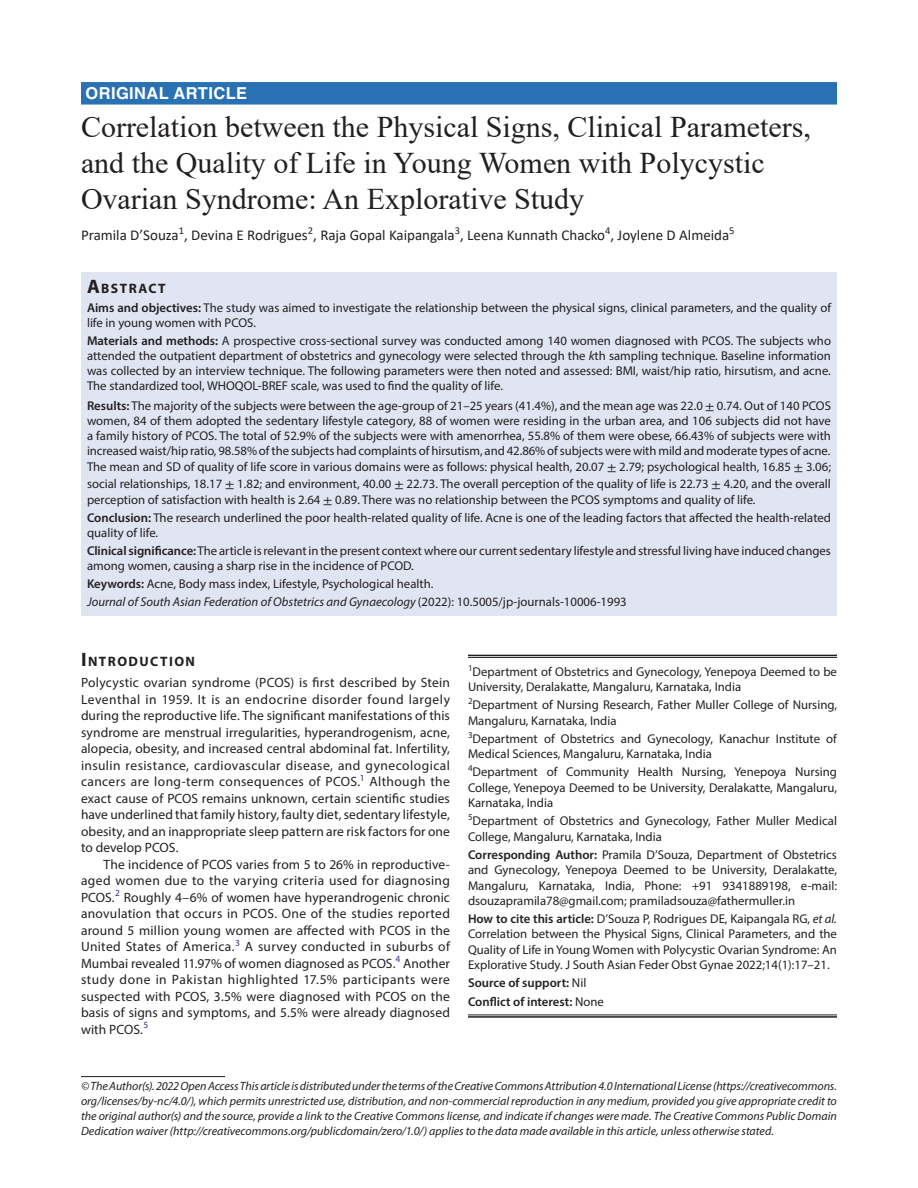
<style>
.page{position:relative;width:918px;height:1188px;background:#fff}
.page>*{position:absolute;margin:0;border:0;box-sizing:border-box;transform-origin:0 0}
.t1{font:30px/36px "Times New Roman";color:#231f20}
.ArticleType{font:700 16.5px "Helvetica LT Std";letter-spacing:.025em;color:#fff}
.AuthorName{font:15px "Calibri";color:#231f20}
.Head-1-first{font:700 13.65px "Myriad Pro";letter-spacing:.105em;color:#231f20}
.AbstractTitle{font:700 13.65px "Myriad Pro";letter-spacing:.105em;color:#231f20}
.Para-NoIndent{font:13.5px/16.5px "Myriad Pro";letter-spacing:.005em;color:#231f20;text-align:justify}
.Para-Indent{font:13.5px/16.5px "Myriad Pro";letter-spacing:.005em;color:#231f20;text-align:justify}
.Abstract-Para-first{font:12.75px/15px "Myriad Pro";color:#231f20}
.Affiliation{font:12.75px/15.3px "Myriad Pro";color:#231f20}
.How_to_Cite{font:12.75px/15.3px "Myriad Pro";color:#231f20;text-align:justify}
.Corresponding_Author{font:12.75px/15.3px "Myriad Pro";color:#231f20;text-align:justify}
.Affiliation-first{font:12.75px/15.3px "Myriad Pro";color:#231f20}
.JT_DOI{font:italic 12.75px "Myriad Pro";color:#231f20}
.Keywords{font:12.75px "Myriad Pro";color:#231f20}
.COI{font:600 12.75px "Myriad Pro";color:#231f20}
.Source{font:600 12.75px "Myriad Pro";color:#231f20}
.FootNote{font:italic 12px/15px "Myriad Pro";color:#231f20;text-align:justify}
.s1{font-size:19.5px}
.s2{font-weight:600}
.s3{font-style:italic}
.s4{font-family:"STIX General";font-size:13.5px}
.s5{font-style:normal}
.s6{font-weight:400}
</style>
<div class="page">
<div style="left:81px;top:82px;width:756px;height:23px;background:#2971b2"></div>
<div style="left:81px;top:272px;width:756px;height:26px;background:#dfe5f2"></div>
<div style="left:81px;top:297px;width:756px;height:39px;background:#dfe5f2"></div>
<div style="left:81px;top:330px;width:756px;height:69px;background:#dfe5f2"></div>
<div style="left:81px;top:394px;width:756px;height:120px;background:#dfe5f2"></div>
<div style="left:81px;top:507px;width:756px;height:39px;background:#dfe5f2"></div>
<div style="left:81px;top:540px;width:756px;height:39px;background:#dfe5f2"></div>
<div style="left:81px;top:573px;width:756px;height:24px;background:#dfe5f2"></div>
<div style="left:81px;top:591px;width:756px;height:24px;background:#dfe5f2"></div>
<hr style="left:81px;top:1076px;width:144px;height:1px;background:#231f20">
<hr style="left:468px;top:655px;width:369px;height:1px;background:#231f20">
<hr style="left:468px;top:657px;width:369px;height:1px;background:#231f20">
<hr style="left:468px;top:1015px;width:369px;height:1px;background:#231f20">
<hr style="left:468px;top:1016px;width:369px;height:2px;background:#231f20">
<p class="ArticleType" style="left:86px;top:83px;width:163px">ORIGINAL ARTICLE</p>
<p class="t1" style="left:81px;top:108px;width:731px">Correlation between the Physical Signs, Clinical Parameters, and the Quality of Life in Young Women with Polycystic<br>Ovarian Syndrome: An Explorative Study</p>
<p class="AuthorName" style="left:81px;top:225px;width:655px">Pramila D’Souza<sup>1</sup>, Devina E Rodrigues<sup>2</sup>, Raja Gopal Kaipangala<sup>3</sup>, Leena Kunnath Chacko<sup>4</sup>, Joylene D Almeida<sup>5</sup></p>
<p class="AbstractTitle" style="left:87px;top:279px;width:80px"><span class="s1">A</span>BSTRACT</p>
<p class="Abstract-Para-first" style="left:87px;top:300px;width:746px"><span class="s2">Aims and objectives:</span> The study was aimed to investigate the relationship between the physical signs, clinical parameters, and the quality of life in young women with PCOS.</p>
<p class="Abstract-Para-first" style="left:87px;top:333px;width:746px;text-align:justify"><span class="s2">Materials and methods:</span> A prospective cross-sectional survey was conducted among 140 women diagnosed with PCOS. The subjects who attended the outpatient department of obstetrics and gynecology were selected through the <span class="s3">k</span>th sampling technique. Baseline information was collected by an interview technique. The following parameters were then noted and assessed: BMI, waist/hip ratio, hirsutism, and acne.<br>The standardized tool, WHOQOL-BREF scale, was used to find the quality of life.</p>
<p class="Abstract-Para-first" style="left:87px;top:398px;width:746px;text-align:justify"><span class="s2">Results:</span> The majority of the subjects were between the age-group of 21–25 years (41.4%), and the mean age was 22.0 <span class="s4">±</span> 0.74. Out of 140 PCOS women, 84 of them adopted the sedentary lifestyle category, 88 of women were residing in the urban area, and 106 subjects did not have a family history of PCOS. The total of 52.9% of the subjects were with amenorrhea, 55.8% of them were obese, 66.43% of subjects were with increased waist/hip ratio, 98.58% of the subjects had complaints of hirsutism, and 42.86% of subjects were with mild and moderate types of acne.</p>
<p class="Abstract-Para-first" style="left:87px;top:459px;width:746px;line-height:16.5px;text-align:justify">The mean and SD of quality of life score in various domains were as follows: physical health, 20.07 <span class="s4">±</span> 2.79; psychological health, 16.85 <span class="s4">±</span> 3.06; social relationships, 18.17 <span class="s4">±</span> 1.82; and environment, 40.00 <span class="s4">±</span> 22.73. The overall perception of the quality of life is 22.73 <span class="s4">±</span> 4.20, and the overall perception of satisfaction with health is 2.64 <span class="s4">±</span> 0.89. There was no relationship between the PCOS symptoms and quality of life.</p>
<p class="Abstract-Para-first" style="left:87px;top:510px;width:746px"><span class="s2">Conclusion:</span> The research underlined the poor health-related quality of life. Acne is one of the leading factors that affected the health-related quality of life.</p>
<p class="Abstract-Para-first" style="left:87px;top:543px;width:745px"><span class="s2">Clinical significance:</span> The article is relevant in the present context where our current sedentary lifestyle and stressful living have induced changes among women, causing a sharp rise in the incidence of PCOD.</p>
<p class="Keywords" style="left:87px;top:576px;width:348px"><span class="s2">Keywords:</span> Acne, Body mass index, Lifestyle, Psychological health.</p>
<p class="JT_DOI" style="left:87px;top:594px;width:541px">Journal of South Asian Federation of Obstetrics and Gynaecology <span class="s5">(2022): 10.5005/jp-journals-10006-1993</span></p>
<p class="Head-1-first" style="left:81px;top:653px;width:116px"><span class="s1">I</span>NTRODUCTION</p>
<p class="Para-NoIndent" style="left:81px;top:674px;width:371px">Polycystic ovarian syndrome (PCOS) is first described by Stein Leventhal in 1959. It is an endocrine disorder found largely during the reproductive life. The significant manifestations of this syndrome are menstrual irregularities, hyperandrogenism, acne, alopecia, obesity, and increased central abdominal fat. Infertility, insulin resistance, cardiovascular disease, and gynecological cancers are long-term consequences of PCOS.<sup>1</sup> Although the exact cause of PCOS remains unknown, certain scientific studies have underlined that family history, faulty diet, sedentary lifestyle, obesity, and an inappropriate sleep pattern are risk factors for one to develop PCOS.</p>
<p class="Para-Indent" style="left:81px;top:856px;width:371px;text-indent:22px">The incidence of PCOS varies from 5 to 26% in reproductive&shy;aged women due to the varying criteria used for diagnosing PCOS.<sup>2</sup> Roughly 4–6% of women have hyperandrogenic chronic anovulation that occurs in PCOS. One of the studies reported around 5 million young women are affected with PCOS in the United States of America.<sup>3</sup> A survey conducted in suburbs of Mumbai revealed 11.97% of women diagnosed as PCOS.<sup>4</sup> Another study done in Pakistan highlighted 17.5% participants were suspected with PCOS, 3.5% were diagnosed with PCOS on the basis of signs and symptoms, and 5.5% were already diagnosed with PCOS.<sup>5</sup></p>
<p class="Affiliation-first" style="left:468px;top:664px;width:371px"><sup>1</sup>Department of Obstetrics and Gynecology, Yenepoya Deemed to be<br>University, Deralakatte, Mangaluru, Karnataka, India</p>
<p class="Affiliation" style="left:468px;top:697px;width:371px"><sup>2</sup>Department of Nursing Research, Father Muller College of Nursing,<br>Mangaluru, Karnataka, India</p>
<p class="Affiliation" style="left:468px;top:731px;width:371px"><sup>3</sup>Department of Obstetrics and Gynecology, Kanachur Institute of<br>Medical Sciences, Mangaluru, Karnataka, India</p>
<p class="Affiliation" style="left:468px;top:764px;width:371px;text-align:justify"><sup>4</sup>Department of Community Health Nursing, Yenepoya Nursing College, Yenepoya Deemed to be University, Deralakatte, Mangaluru, Karnataka, India</p>
<p class="Affiliation" style="left:468px;top:813px;width:371px"><sup>5</sup>Department of Obstetrics and Gynecology, Father Muller Medical<br>College, Mangaluru, Karnataka, India</p>
<p class="Corresponding_Author" style="left:468px;top:847px;width:371px"><span class="s2">Corresponding Author:</span> Pramila D’Souza, Department of Obstetrics and Gynecology, Yenepoya Deemed to be University, Deralakatte, Mangaluru, Karnataka, India, Phone: +91 9341889198, e-mail: dsouzapramila78@gmail.com; pramiladsouza@fathermuller.in</p>
<p class="How_to_Cite" style="left:468px;top:911px;width:371px"><span class="s2">How to cite this article:</span> D’Souza P, Rodrigues DE, Kaipangala RG, <span class="s3">et al.<br></span>Correlation between the Physical Signs, Clinical Parameters, and the Quality of Life in Young Women with Polycystic Ovarian Syndrome: An Explorative Study. J South Asian Feder Obst Gynae 2022;14(1):17–21.</p>
<p class="Source" style="left:468px;top:975px;width:120px">Source of support: <span class="s6">Nil</span></p>
<p class="COI" style="left:468px;top:993px;width:137px">Conflict of interest: <span class="s6">None</span></p>
<p class="FootNote" style="left:81px;top:1079px;width:758px">© The Author(s). 2022 Open Access This article is distributed under the terms of the Creative Commons Attribution 4.0 International License (https://creativecommons. org/licenses/by-nc/4.0/), which permits unrestricted use, distribution, and non-commercial reproduction in any medium, provided you give appropriate credit to the original author(s) and the source, provide a link to the Creative Commons license, and indicate if changes were made. The Creative Commons Public Domain Dedication waiver (http://creativecommons.org/publicdomain/zero/1.0/) applies to the data made available in this article, unless otherwise stated.</p>
</div>
